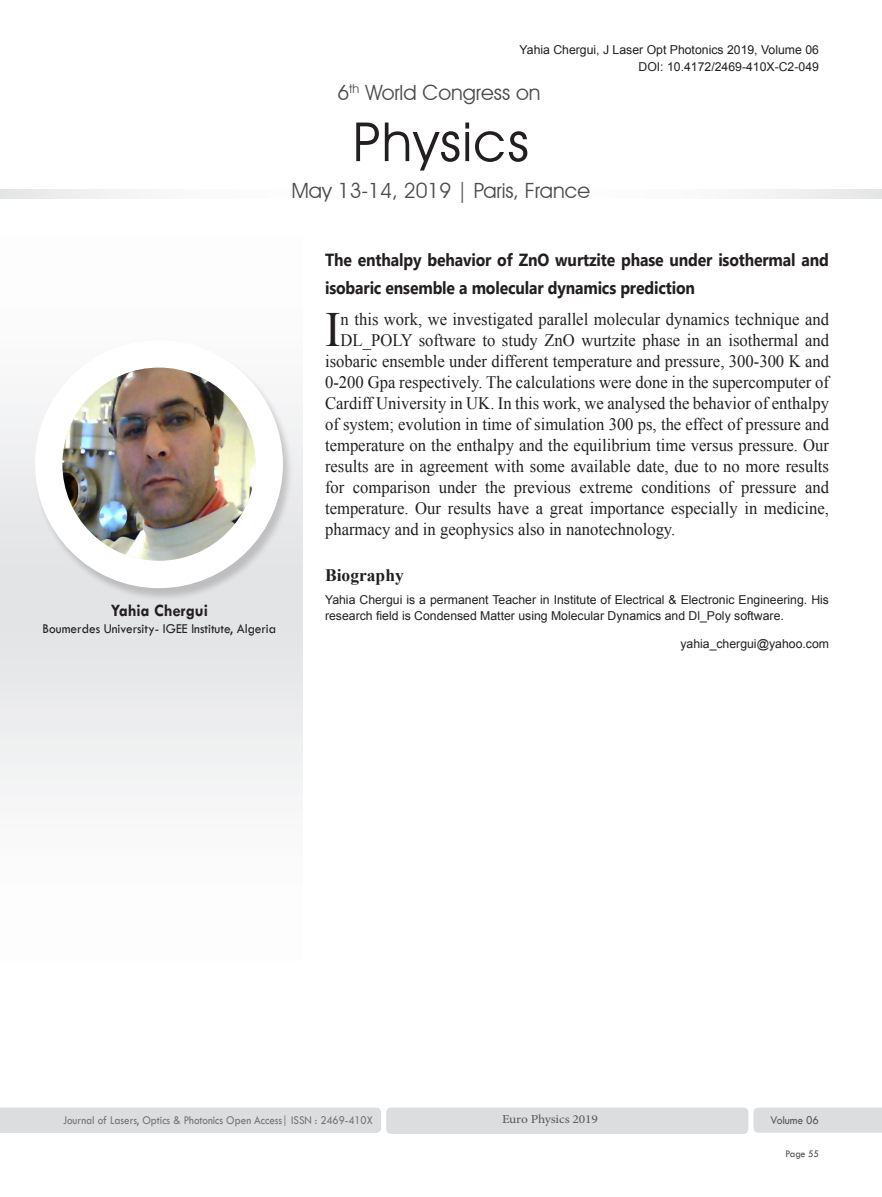
<style>
.page{position:relative;width:882px;height:1197px;background:#fff}
.page>*{position:absolute;margin:0;border:0;box-sizing:border-box;transform-origin:0 0}
.t1{font:54.25px "Avant Garde IT Cby BT";letter-spacing:.025em;color:#231f20}
.Bio_Heading{font:49.18px "Times New Roman";color:#231f20;scale:.95 1}
.t2{font:21px "Avant Garde IT Cby BT";color:#4b4c4d}
.Bio_Heading-2{font:17.5px "Times New Roman";color:#231f20;scale:.95 1}
.t3{font:700 17.5px/28px "Microsoft Tai Le";letter-spacing:-.01em;color:#231f20;scale:.9 1}
.Name{font:700 17.5px "Tw Cen";color:#231f20;scale:.95 1}
.Bio_Heading-3{font:700 17.5px "Times New Roman";color:#231f20}
.Name-2{font:14px "Tw Cen";color:#231f20;scale:.95 1}
.Biography{font:12.25px/15.8px "Arial";color:#231f20}
.t4{font:12.25px "Tw Cen";color:#717275;scale:.9 1}
.t5{font:12.25px "Minion Pro";letter-spacing:-.01em;color:#57585a;scale:1.1 1}
.t6{font:12.25px "Tw Cen";letter-spacing:-.01em;color:#57585a;scale:.95 1}
.t7{font:10.5px "Tw Cen";letter-spacing:-.02em;color:#4b4c4d;scale:.95 1}
</style>
<div class="page">
<svg style="left:0;top:189px;width:882px;height:9px"></svg>
<div style="left:0;top:1108px;width:381px;height:25px;background:#dcdddf"></div>
<div style="left:386px;top:1108px;width:362px;height:26px;background:#dcdddf;border-radius:5px"></div>
<div style="left:753px;top:1108px;width:129px;height:25px;background:#dcdddf"></div>
<div style="left:0;top:597px;width:302px;height:393px;background:linear-gradient(to bottom,#e2e3e5,#fff)"></div>
<div style="left:0;top:205px;width:302px;height:392px;background:linear-gradient(to bottom,#fff,#e2e3e5)"></div>
<div style="left:34px;top:341px;width:260px;height:260px;background:#231f20;opacity:.2"></div>
<div style="left:35px;top:340px;width:248px;height:248px;background:#fff;border-radius:50%"></div>
<img style="left:62px;top:368px;width:194px;height:193px;border-radius:97px">
<p class="Biography" style="left:520px;top:42px;width:301px">Yahia Chergui, J Laser Opt Photonics 2019, Volume 06</p>
<p class="Biography" style="left:639px;top:59px;width:182px">DOI: 10.4172/2469-410X-C2-049</p>
<p class="t2" style="left:337px;top:80px;width:205px">6<sup>th</sup> World Congress on</p>
<h1 class="t1" style="left:353px;top:109px;width:177px">Physics</h1>
<p class="t2" style="left:292px;top:178px;width:300px">May 13-14, 2019 | Paris, France</p>
<p class="Name" style="left:111px;top:600px;width:104px">Yahia Chergui</p>
<p class="Name-2" style="left:43px;top:620px;width:247px">Boumerdes University- IGEE Institute, Algeria</p>
<p class="t3" style="left:325px;top:247px;width:561px">The enthalpy behavior of ZnO wurtzite phase under isothermal and isobaric ensemble a molecular dynamics prediction</p>
<p class="Bio_Heading" style="left:325px;top:297px;width:18px">I</p>
<p class="Bio_Heading-2" style="left:341px;top:308px;width:516px">n this work, we investigated parallel molecular dynamics technique and</p>
<p class="Bio_Heading-2" style="left:341px;top:329px;width:516px">DL_POLY software to study ZnO wurtzite phase in an isothermal and</p>
<p class="Bio_Heading-2" style="left:325px;top:350px;width:532px">isobaric ensemble under different temperature and pressure, 300-300 K and</p>
<p class="Bio_Heading-2" style="left:325px;top:371px;width:532px">0-200 Gpa respectively. The calculations were done in the supercomputer of</p>
<p class="Bio_Heading-2" style="left:325px;top:392px;width:532px">Cardiff University in UK. In this work, we analysed the behavior of enthalpy</p>
<p class="Bio_Heading-2" style="left:325px;top:413px;width:532px">of system; evolution in time of simulation 300 ps, the effect of pressure and</p>
<p class="Bio_Heading-2" style="left:325px;top:434px;width:532px">temperature on the enthalpy and the equilibrium time versus pressure. Our</p>
<p class="Bio_Heading-2" style="left:325px;top:455px;width:532px">results are in agreement with some available date, due to no more results</p>
<p class="Bio_Heading-2" style="left:325px;top:476px;width:532px">for comparison under the previous extreme conditions of pressure and</p>
<p class="Bio_Heading-2" style="left:325px;top:497px;width:532px">temperature. Our results have a great importance especially in medicine,</p>
<p class="Bio_Heading-2" style="left:325px;top:518px;width:370px">pharmacy and in geophysics also in nanotechnology.</p>
<p class="Bio_Heading-3" style="left:325px;top:563px;width:80px">Biography</p>
<p class="Biography" style="left:325px;top:592px;width:505px">Yahia Chergui is a permanent Teacher in Institute of Electrical &amp; Electronic Engineering. His research field is Condensed Matter using Molecular Dynamics and Dl_Poly software.</p>
<p class="Biography" style="left:680px;top:636px;width:150px">yahia_chergui@yahoo.com</p>
<p class="t4" style="left:63px;top:1113px;width:346px">Journal of Lasers, Optics &amp; Photonics Open Access| ISSN : 2469-410X</p>
<p class="t5" style="left:502px;top:1111px;width:89px">Euro Physics 2019</p>
<p class="t6" style="left:771px;top:1113px;width:53px">Volume 06</p>
<p class="t7" style="left:786px;top:1147px;width:37px">Page 55</p>
</div>
